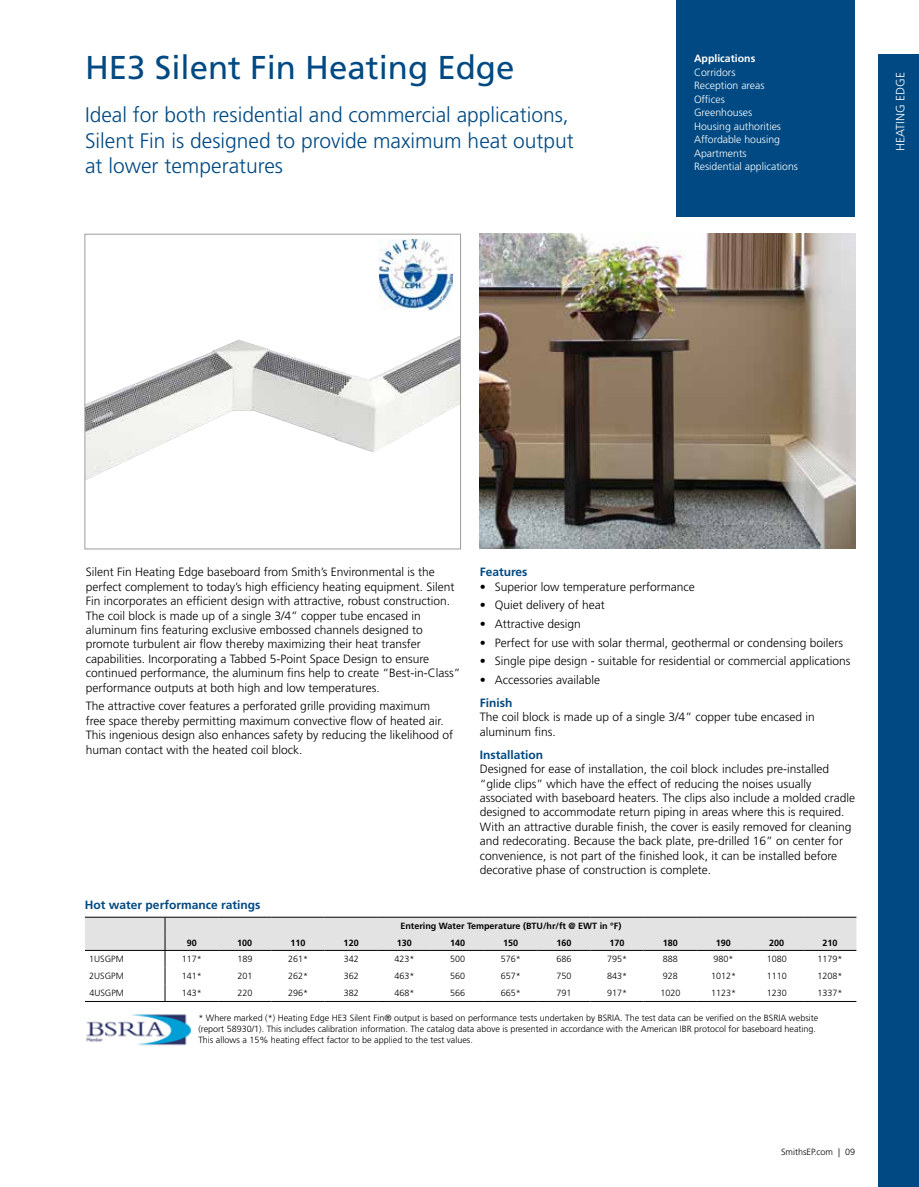
<style>
.page{position:relative;width:919px;height:1187px;background:#fff}
.page>*{position:absolute;margin:0;border:0;box-sizing:border-box;transform-origin:0 0}
.t1{font:33px "Frutiger LT Std";color:#004982}
.t2{font:300 21px/25.5px "Frutiger LT Std";color:#004982}
.t3{font:300 12px/14.4px "Frutiger LT Std";color:#000}
.t4{font:700 12px "Frutiger LT Std";color:#004982}
.t5{font:300 12px "Frutiger LT Std";color:#fff}
.t6{font:300 10.5px/13.5px "Frutiger LT Std";color:#fff}
.t7{font:700 10.5px "Frutiger LT Std";color:#fff}
.t8{font:300 9px/10.8px "Frutiger LT Std";color:#000}
.t9{font:700 9px "Frutiger LT Std";color:#000}
</style>
<div class="page">
<div style="left:878px;top:54px;width:40px;height:1132px;background:#004982"></div>
<div style="left:676px;top:0;width:178px;height:217px;background:#004982"></div>
<img style="left:87px;top:337px;width:371px;height:143px">
<div style="left:85px;top:234px;width:375px;height:315px;border:1px solid #9d9d9c"></div>
<hr style="left:85px;top:916px;width:80px;height:1px;background:#000">
<hr style="left:165px;top:916px;width:53px;height:1px;background:#000">
<hr style="left:218px;top:916px;width:53px;height:1px;background:#000">
<hr style="left:271px;top:916px;width:53px;height:1px;background:#000">
<hr style="left:324px;top:916px;width:54px;height:1px;background:#000">
<hr style="left:378px;top:916px;width:53px;height:1px;background:#000">
<hr style="left:431px;top:916px;width:53px;height:1px;background:#000">
<hr style="left:484px;top:916px;width:53px;height:1px;background:#000">
<hr style="left:537px;top:916px;width:53px;height:1px;background:#000">
<hr style="left:590px;top:916px;width:53px;height:1px;background:#000">
<hr style="left:643px;top:916px;width:53px;height:1px;background:#000">
<hr style="left:696px;top:916px;width:54px;height:1px;background:#000">
<hr style="left:750px;top:916px;width:53px;height:1px;background:#000">
<hr style="left:803px;top:916px;width:53px;height:1px;background:#000">
<hr style="left:85px;top:1001px;width:80px;height:1px;background:#000">
<hr style="left:165px;top:1001px;width:53px;height:1px;background:#000">
<hr style="left:218px;top:1001px;width:53px;height:1px;background:#000">
<hr style="left:271px;top:1001px;width:53px;height:1px;background:#000">
<hr style="left:324px;top:1001px;width:54px;height:1px;background:#000">
<hr style="left:378px;top:1001px;width:53px;height:1px;background:#000">
<hr style="left:431px;top:1001px;width:53px;height:1px;background:#000">
<hr style="left:484px;top:1001px;width:53px;height:1px;background:#000">
<hr style="left:537px;top:1001px;width:53px;height:1px;background:#000">
<hr style="left:590px;top:1001px;width:53px;height:1px;background:#000">
<hr style="left:643px;top:1001px;width:53px;height:1px;background:#000">
<hr style="left:696px;top:1001px;width:54px;height:1px;background:#000">
<hr style="left:750px;top:1001px;width:53px;height:1px;background:#000">
<hr style="left:803px;top:1001px;width:53px;height:1px;background:#000">
<svg style="left:85px;top:917px;width:771px;height:84px"></svg>
<img style="left:480px;top:234px;width:375px;height:314px">
<img style="left:86px;top:1014px;width:105px;height:32px">
<img style="left:380px;top:239px;width:72px;height:70px">
<h1 class="t1" style="left:85px;top:48px;width:431px">HE3 Silent Fin Heating Edge</h1>
<p class="t7" style="left:694px;top:52px;width:63px">Applications</p>
<p class="t6" style="left:694px;top:65px;width:105px">Corridors<br>Reception areas<br>Offices<br>Greenhouses<br>Housing authorities<br>Affordable housing<br>Apartments<br>Residential applications</p>
<h2 class="t2" style="left:85px;top:102px;width:490px">Ideal for both residential and commercial applications,<br>Silent Fin is designed to provide maximum heat output at lower temperatures</h2>
<p class="t5" style="left:893px;top:151px;width:80px;rotate:-90deg">HEATING EDGE</p>
<p class="t3" style="left:86px;top:565px;width:376px">Silent Fin Heating Edge baseboard from Smith’s Environmental is the perfect complement to today’s high efficiency heating equipment. Silent Fin incorporates an efficient design with attractive, robust construction.<br>The coil block is made up of a single 3/4” copper tube encased in aluminum fins featuring exclusive embossed channels designed to promote turbulent air flow thereby maximizing their heat transfer capabilities. Incorporating a Tabbed 5-Point Space Design to ensure continued performance, the aluminum fins help to create “Best-in-Class” performance outputs at both high and low temperatures.</p>
<p class="t3" style="left:86px;top:699px;width:369px">The attractive cover features a perforated grille providing maximum<br>free space thereby permitting maximum convective flow of heated air.<br>This ingenious design also enhances safety by reducing the likelihood of human contact with the heated coil block.</p>
<p class="t4" style="left:85px;top:897px;width:177px">Hot water performance ratings</p>
<p class="t4" style="left:480px;top:565px;width:49px">Features</p>
<p class="t3" style="left:480px;top:579px;width:216px">• Superior low temperature performance</p>
<p class="t3" style="left:480px;top:598px;width:126px">• Quiet delivery of heat</p>
<p class="t3" style="left:480px;top:617px;width:102px">• Attractive design</p>
<p class="t3" style="left:480px;top:635px;width:365px">• Perfect for use with solar thermal, geothermal or condensing boilers</p>
<p class="t3" style="left:480px;top:654px;width:372px">• Single pipe design - suitable for residential or commercial applications</p>
<p class="t3" style="left:480px;top:673px;width:122px">• Accessories available</p>
<p class="t4" style="left:480px;top:695px;width:34px">Finish</p>
<p class="t3" style="left:480px;top:710px;width:336px">The coil block is made up of a single 3/4” copper tube encased in aluminum fins.</p>
<p class="t4" style="left:480px;top:747px;width:65px">Installation</p>
<p class="t3" style="left:480px;top:762px;width:377px">Designed for ease of installation, the coil block includes pre-installed “glide clips” which have the effect of reducing the noises usually associated with baseboard heaters. The clips also include a molded cradle designed to accommodate return piping in areas where this is required.<br>With an attractive durable finish, the cover is easily removed for cleaning and redecorating. Because the back plate, pre-drilled 16” on center for convenience, is not part of the finished look, it can be installed before decorative phase of construction is complete.</p>
<p class="t9" style="left:400px;top:920px;width:222px">Entering Water Temperature (BTU/hr/ft @ EWT in °F)</p>
<p class="t9" style="left:187px;top:937px;width:12px">90</p>
<p class="t9" style="left:237px;top:937px;width:17px">100</p>
<p class="t9" style="left:290px;top:937px;width:17px">110</p>
<p class="t9" style="left:343px;top:937px;width:17px">120</p>
<p class="t9" style="left:397px;top:937px;width:17px">130</p>
<p class="t9" style="left:450px;top:937px;width:17px">140</p>
<p class="t9" style="left:503px;top:937px;width:17px">150</p>
<p class="t9" style="left:556px;top:937px;width:17px">160</p>
<p class="t9" style="left:609px;top:937px;width:17px">170</p>
<p class="t9" style="left:662px;top:937px;width:17px">180</p>
<p class="t9" style="left:716px;top:937px;width:17px">190</p>
<p class="t9" style="left:769px;top:937px;width:17px">200</p>
<p class="t9" style="left:822px;top:937px;width:17px">210</p>
<p class="t8" style="left:89px;top:953px;width:36px">1USGPM</p>
<p class="t8" style="left:182px;top:954px;width:22px">117*</p>
<p class="t8" style="left:237px;top:954px;width:17px">189</p>
<p class="t8" style="left:288px;top:954px;width:22px">261*</p>
<p class="t8" style="left:343px;top:954px;width:17px">342</p>
<p class="t8" style="left:394px;top:954px;width:22px">423*</p>
<p class="t8" style="left:450px;top:954px;width:17px">500</p>
<p class="t8" style="left:500px;top:954px;width:22px">576*</p>
<p class="t8" style="left:556px;top:954px;width:17px">686</p>
<p class="t8" style="left:607px;top:954px;width:22px">795*</p>
<p class="t8" style="left:662px;top:954px;width:17px">888</p>
<p class="t8" style="left:713px;top:954px;width:22px">980*</p>
<p class="t8" style="left:766px;top:954px;width:22px">1080</p>
<p class="t8" style="left:817px;top:954px;width:27px">1179*</p>
<p class="t8" style="left:89px;top:970px;width:36px">2USGPM</p>
<p class="t8" style="left:182px;top:970px;width:22px">141*</p>
<p class="t8" style="left:237px;top:970px;width:17px">201</p>
<p class="t8" style="left:288px;top:970px;width:22px">262*</p>
<p class="t8" style="left:344px;top:970px;width:17px">362</p>
<p class="t8" style="left:394px;top:970px;width:22px">463*</p>
<p class="t8" style="left:450px;top:970px;width:17px">560</p>
<p class="t8" style="left:501px;top:970px;width:22px">657*</p>
<p class="t8" style="left:556px;top:970px;width:17px">750</p>
<p class="t8" style="left:607px;top:970px;width:22px">843*</p>
<p class="t8" style="left:662px;top:970px;width:17px">928</p>
<p class="t8" style="left:711px;top:970px;width:27px">1012*</p>
<p class="t8" style="left:766px;top:970px;width:22px">1110</p>
<p class="t8" style="left:817px;top:970px;width:27px">1208*</p>
<p class="t8" style="left:89px;top:987px;width:36px">4USGPM</p>
<p class="t8" style="left:182px;top:987px;width:22px">143*</p>
<p class="t8" style="left:237px;top:987px;width:17px">220</p>
<p class="t8" style="left:288px;top:987px;width:22px">296*</p>
<p class="t8" style="left:344px;top:987px;width:17px">382</p>
<p class="t8" style="left:394px;top:987px;width:22px">468*</p>
<p class="t8" style="left:450px;top:987px;width:17px">566</p>
<p class="t8" style="left:501px;top:987px;width:22px">665*</p>
<p class="t8" style="left:556px;top:987px;width:17px">791</p>
<p class="t8" style="left:607px;top:987px;width:22px">917*</p>
<p class="t8" style="left:660px;top:987px;width:22px">1020</p>
<p class="t8" style="left:711px;top:987px;width:27px">1123*</p>
<p class="t8" style="left:766px;top:987px;width:22px">1230</p>
<p class="t8" style="left:817px;top:987px;width:27px">1337*</p>
<p class="t8" style="left:198px;top:1012px;width:621px">* Where marked (*) Heating Edge HE3 Silent Fin® output is based on performance tests undertaken by BSRIA. The test data can be verified on the BSRIA website (report 58930/1). This includes calibration information. The catalog data above is presented in accordance with the American IBR protocol for baseboard heating.<br>This allows a 15% heating effect factor to be applied to the test values.</p>
<p class="t8" style="left:781px;top:1146px;width:76px">SmithsEP.com | 09</p>
</div>
